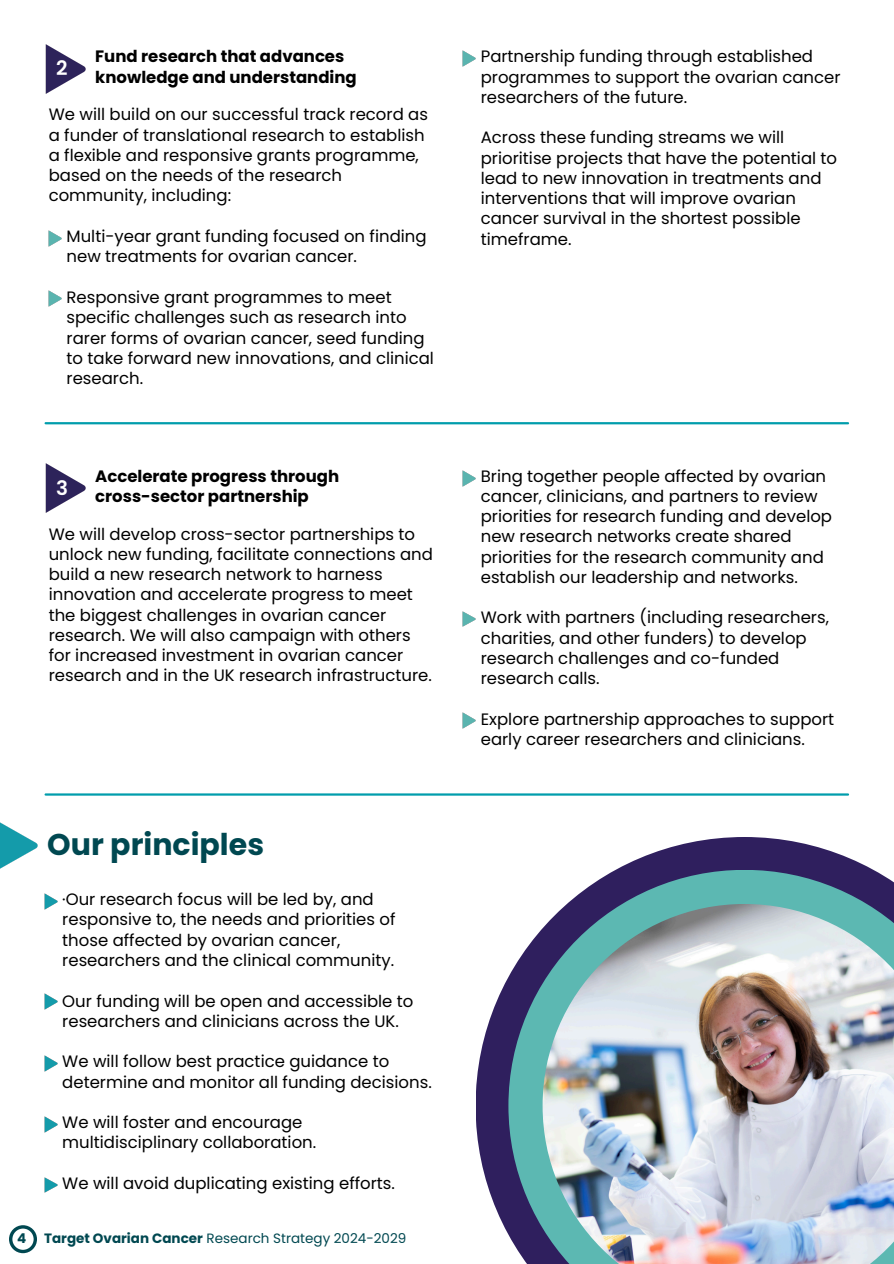
<style>
.page{position:relative;width:894px;height:1264px;background:#fff}
.page>*{position:absolute;margin:0;border:0;box-sizing:border-box;transform-origin:0 0}
.t1{font:700 30px "Poppins";color:#004851}
.t2{font:600 19.95px "Poppins";color:#fff}
.t3{font:16.5px/20.2px "Poppins";color:#000}
.t4{font:700 16.5px/20.2px "Poppins";color:#000}
.t5{font:13.5px "Poppins";color:#004851}
.t6{font:700 13.5px "Poppins";color:#004851}
.s1{font-weight:700}
</style>
<div class="page">
<img style="left:463px;top:51px;width:13px;height:16px">
<img style="left:45px;top:44px;width:41px;height:50px">
<img style="left:49px;top:231px;width:13px;height:16px">
<img style="left:49px;top:291px;width:13px;height:15px">
<img style="left:463px;top:470px;width:13px;height:16px">
<img style="left:45px;top:463px;width:41px;height:50px">
<svg style="left:476px;top:837px;width:396px;height:397px"></svg>
<svg style="left:508px;top:869px;width:385px;height:394px"></svg>
<img style="left:542px;top:904px;width:351px;height:359px">
<img style="left:463px;top:611px;width:13px;height:16px">
<img style="left:463px;top:712px;width:13px;height:16px">
<img style="left:0;top:822px;width:38px;height:47px">
<img style="left:44px;top:893px;width:14px;height:16px">
<hr style="left:46px;top:422px;width:801px;height:2px;background:#009dac">
<hr style="left:46px;top:793px;width:801px;height:2px;background:#009dac">
<img style="left:44px;top:993px;width:14px;height:16px">
<img style="left:45px;top:1055px;width:13px;height:16px">
<img style="left:44px;top:1116px;width:14px;height:16px">
<img style="left:44px;top:1177px;width:14px;height:15px">
<svg style="left:9px;top:1225px;width:28px;height:28px"></svg>
<h3 class="t4" style="left:95px;top:46px;width:263px">Fund research that advances knowledge and understanding</h3>
<p class="t3" style="left:49px;top:104px;width:380px">We will build on our successful track record as a funder of translational research to establish a flexible and responsive grants programme, based on the needs of the research community, including:</p>
<h3 class="t2" style="left:56px;top:54px;width:13px">2</h3>
<h3 class="t3" style="left:66px;top:226px;width:361px">Multi-year grant funding focused on finding new treatments for ovarian cancer.</h3>
<p class="t3" style="left:66px;top:287px;width:369px">Responsive grant programmes to meet specific challenges such as research into rarer forms of ovarian cancer, seed funding to take forward new innovations, and clinical research.</p>
<p class="t4" style="left:95px;top:465px;width:245px">Accelerate progress through cross-sector partnership</p>
<p class="t3" style="left:49px;top:523px;width:385px">We will develop cross-sector partnerships to unlock new funding, facilitate connections and build a new research network to harness innovation and accelerate progress to meet the biggest challenges in ovarian cancer research. We will also campaign with others for increased investment in ovarian cancer research and in the UK research infrastructure.</p>
<h3 class="t2" style="left:56px;top:473px;width:13px">3</h3>
<p class="t1" style="left:47px;top:823px;width:218px">Our principles</p>
<p class="t3" style="left:62px;top:889px;width:334px">·Our research focus will be led by, and responsive to, the needs and priorities of those affected by ovarian cancer, researchers and the clinical community.</p>
<p class="t3" style="left:62px;top:990px;width:352px">Our funding will be open and accessible to researchers and clinicians across the UK.</p>
<p class="t3" style="left:62px;top:1051px;width:371px">We will follow best practice guidance to determine and monitor all funding decisions.</p>
<p class="t3" style="left:62px;top:1112px;width:255px">We will foster and encourage multidisciplinary collaboration.</p>
<h3 class="t3" style="left:62px;top:1172px;width:334px">We will avoid duplicating existing efforts.</h3>
<p class="t6" style="left:17px;top:1228px;width:11px">4</p>
<p class="t5" style="left:44px;top:1228px;width:363px"><span class="s1">Target Ovarian Cancer</span> Research Strategy 2024-2029</p>
<p class="t3" style="left:480px;top:46px;width:361px">Partnership funding through established programmes to support the ovarian cancer researchers of the future.</p>
<p class="t3" style="left:480px;top:127px;width:358px">Across these funding streams we will prioritise projects that have the potential to lead to new innovation in treatments and interventions that will improve ovarian cancer survival in the shortest possible timeframe.</p>
<p class="t3" style="left:480px;top:465px;width:353px">Bring together people affected by ovarian cancer, clinicians, and partners to review priorities for research funding and develop new research networks create shared priorities for the research community and establish our leadership and networks.</p>
<p class="t3" style="left:480px;top:607px;width:349px">Work with partners (including researchers, charities, and other funders) to develop research challenges and co-funded research calls.</p>
<h2 class="t3" style="left:480px;top:708px;width:355px">Explore partnership approaches to support early career researchers and clinicians.</h2>
</div>
